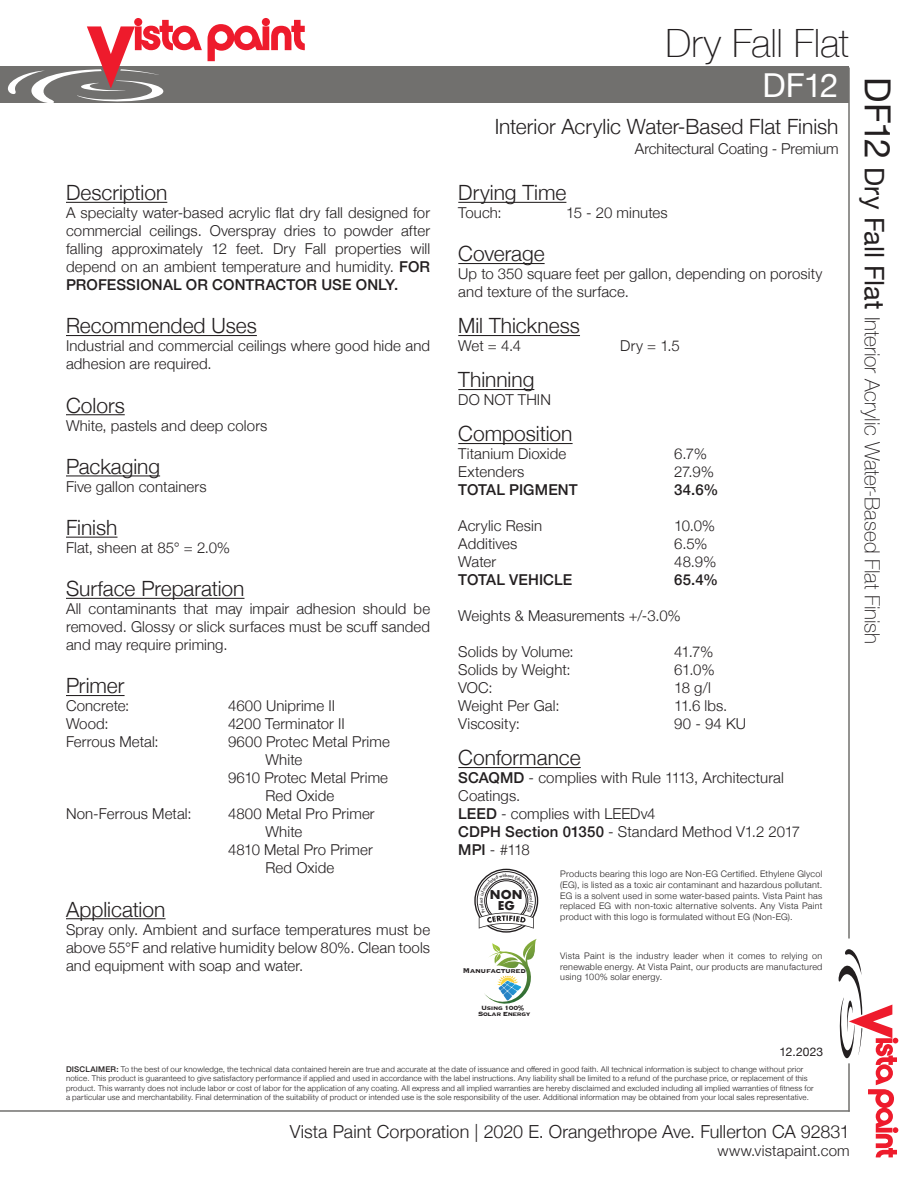
<style>
.page{position:relative;width:918px;height:1188px;background:#fff}
.page>*{position:absolute;margin:0;border:0;box-sizing:border-box;transform-origin:0 0}
.t1{font:100 39px "Helvetica Neue";letter-spacing:-.005em;color:#231f20}
.t2{font:33px "Helvetica Neue";color:#fff}
.t3{font:300 21px "Helvetica Neue";color:#231f20}
.t4{font:100 21px "Helvetica Neue";letter-spacing:-.005em;color:#231f20}
.t5{font:300 18px "Helvetica Neue";letter-spacing:.005em;color:#231f20}
.t6{font:300 15px/18px "Helvetica Neue";letter-spacing:.005em;color:#231f20;text-align:justify}
.t7{font:500 15px "Helvetica Neue";letter-spacing:.005em;color:#231f20}
.t8{font:12px "Helvetica Neue";letter-spacing:.005em;color:#231f20}
.t9{font:700 11.85px/11.4px "Futura";color:#231f20;text-align:center}
.t10{font:300 9px/10.8px "Helvetica Neue";letter-spacing:.03em;color:#231f20;text-align:justify}
.t11{font:700 8.85px "Copperplate";letter-spacing:-.05em;color:#231f20}
.t12{font:700 8.7px "Copperplate";letter-spacing:-.05em;color:#231f20}
.t13{font:700 7.95px/6.3px "Copperplate";letter-spacing:-.05em;color:#231f20;text-align:center}
.t14{font:300 7.8px/9.4px "Helvetica Neue";letter-spacing:.025em;color:#231f20}
.t15{font:500 4.35px "Futura";color:#231f20}
.s1{font-weight:500}
.s2{font-weight:400;font-size:36px}
.s3{font-weight:400;font-size:27px}
</style>
<div class="page">
<hr style="left:458px;top:202px;width:108px;height:1px;background:#231f20">
<hr style="left:458px;top:263px;width:87px;height:1px;background:#231f20">
<hr style="left:458px;top:335px;width:122px;height:1px;background:#231f20">
<hr style="left:458px;top:389px;width:76px;height:1px;background:#231f20">
<hr style="left:458px;top:443px;width:115px;height:1px;background:#231f20">
<hr style="left:458px;top:767px;width:123px;height:1px;background:#231f20">
<div style="left:0;top:66px;width:849px;height:37px;background:#71706e"></div>
<svg style="left:208px;top:20px;width:97px;height:41px"></svg>
<svg style="left:8px;top:20px;width:194px;height:83px"></svg>
<svg style="left:839px;top:949px;width:59px;height:208px"></svg>
<hr style="left:848px;top:68px;width:2px;height:871px;background:#71706e">
<hr style="left:0;top:1110px;width:850px;height:2px;background:#71706e">
<hr style="left:848px;top:1063px;width:2px;height:49px;background:#71706e">
<hr style="left:66px;top:202px;width:101px;height:1px;background:#231f20">
<hr style="left:66px;top:335px;width:191px;height:1px;background:#231f20">
<hr style="left:66px;top:414px;width:59px;height:1px;background:#231f20">
<hr style="left:66px;top:475px;width:94px;height:1px;background:#231f20">
<hr style="left:66px;top:537px;width:52px;height:1px;background:#231f20">
<hr style="left:66px;top:598px;width:178px;height:1px;background:#231f20">
<hr style="left:66px;top:695px;width:59px;height:1px;background:#231f20">
<hr style="left:66px;top:918px;width:100px;height:1px;background:#231f20">
<svg style="left:484px;top:939px;width:53px;height:65px"></svg>
<div style="left:460px;top:968px;width:66px;height:8px;background:#fff;border-radius:3px"></div>
<div style="left:474px;top:869px;width:64px;height:64px;border:1px solid #231f20;border-radius:50%"></div>
<div style="left:477px;top:871px;width:59px;height:59px;border:1px solid #231f20;border-radius:50%"></div>
<svg style="left:479px;top:874px;width:55px;height:55px"></svg>
<p class="t3" style="left:66px;top:176px;width:103px">Description</p>
<p class="t6" style="left:66px;top:203px;width:366px">A specialty water-based acrylic flat dry fall designed for commercial ceilings. Overspray dries to powder after falling approximately 12 feet. Dry Fall properties will depend on an ambient temperature and humidity. <span class="s1">FOR PROFESSIONAL OR CONTRACTOR USE ONLY.</span></p>
<p class="t3" style="left:66px;top:309px;width:192px">Recommended Uses</p>
<p class="t6" style="left:66px;top:336px;width:366px">Industrial and commercial ceilings where good hide and adhesion are required.</p>
<p class="t3" style="left:66px;top:388px;width:60px">Colors</p>
<p class="t6" style="left:66px;top:415px;width:203px">White, pastels and deep colors</p>
<p class="t3" style="left:66px;top:449px;width:96px">Packaging</p>
<p class="t6" style="left:66px;top:476px;width:142px">Five gallon containers</p>
<p class="t3" style="left:66px;top:511px;width:53px">Finish</p>
<p class="t6" style="left:66px;top:538px;width:166px">Flat, sheen at 85° = 2.0%</p>
<p class="t3" style="left:66px;top:572px;width:180px">Surface Preparation</p>
<p class="t6" style="left:66px;top:599px;width:366px">All contaminants that may impair adhesion should be removed. Glossy or slick surfaces must be scuff sanded and may require priming.</p>
<p class="t3" style="left:66px;top:669px;width:60px">Primer</p>
<p class="t6" style="left:66px;top:696px;width:65px">Concrete:</p>
<p class="t6" style="left:228px;top:696px;width:109px">4600 Uniprime II</p>
<p class="t6" style="left:66px;top:714px;width:44px">Wood:</p>
<p class="t6" style="left:228px;top:714px;width:118px">4200 Terminator II</p>
<p class="t6" style="left:66px;top:732px;width:94px">Ferrous Metal:</p>
<p class="t6" style="left:228px;top:732px;width:163px">9600 Protec Metal Prime</p>
<p class="t6" style="left:266px;top:750px;width:38px">White</p>
<p class="t6" style="left:228px;top:768px;width:162px">9610 Protec Metal Prime</p>
<p class="t6" style="left:266px;top:786px;width:70px">Red Oxide</p>
<p class="t6" style="left:66px;top:804px;width:127px">Non-Ferrous Metal:</p>
<p class="t6" style="left:228px;top:804px;width:148px">4800 Metal Pro Primer</p>
<p class="t6" style="left:266px;top:822px;width:38px">White</p>
<p class="t6" style="left:228px;top:840px;width:146px">4810 Metal Pro Primer</p>
<p class="t6" style="left:266px;top:858px;width:70px">Red Oxide</p>
<p class="t3" style="left:66px;top:892px;width:101px">Application</p>
<p class="t6" style="left:66px;top:919px;width:366px">Spray only. Ambient and surface temperatures must be above 55°F and relative humidity below 80%. Clean tools and equipment with soap and water.</p>
<p class="t1" style="left:666px;top:13px;width:185px">Dry Fall Flat</p>
<p class="t2" style="left:762px;top:62px;width:78px">DF12</p>
<p class="t4" style="left:888px;top:77px;width:568px;rotate:90deg"><span class="s2">DF12</span> <span class="s3">Dry Fall Flat</span> Interior Acrylic Water-Based Flat Finish</p>
<p class="t3" style="left:495px;top:110px;width:345px">Interior Acrylic Water-Based Flat Finish</p>
<p class="t6" style="left:635px;top:139px;width:205px">Architectural Coating - Premium</p>
<p class="t3" style="left:458px;top:176px;width:110px">Drying Time</p>
<p class="t6" style="left:458px;top:203px;width:45px">Touch:</p>
<p class="t6" style="left:566px;top:203px;width:103px">15 - 20 minutes</p>
<p class="t3" style="left:458px;top:237px;width:88px">Coverage</p>
<p class="t6" style="left:458px;top:264px;width:366px">Up to 350 square feet per gallon, depending on porosity and texture of the surface.</p>
<p class="t3" style="left:458px;top:309px;width:123px">Mil Thickness</p>
<p class="t6" style="left:458px;top:336px;width:64px">Wet = 4.4</p>
<p class="t6" style="left:620px;top:336px;width:61px">Dry = 1.5</p>
<p class="t3" style="left:458px;top:363px;width:78px">Thinning</p>
<p class="t6" style="left:458px;top:390px;width:94px">DO NOT THIN</p>
<p class="t3" style="left:458px;top:417px;width:116px">Composition</p>
<p class="t6" style="left:458px;top:444px;width:110px">Titanium Dioxide</p>
<p class="t6" style="left:674px;top:444px;width:34px">6.7%</p>
<p class="t6" style="left:458px;top:462px;width:68px">Extenders</p>
<p class="t6" style="left:674px;top:462px;width:41px">27.9%</p>
<p class="t7" style="left:458px;top:478px;width:121px">TOTAL PIGMENT</p>
<p class="t7" style="left:674px;top:478px;width:46px">34.6%</p>
<p class="t6" style="left:458px;top:516px;width:85px">Acrylic Resin</p>
<p class="t6" style="left:674px;top:516px;width:42px">10.0%</p>
<p class="t6" style="left:458px;top:534px;width:61px">Additives</p>
<p class="t6" style="left:674px;top:534px;width:35px">6.5%</p>
<p class="t6" style="left:458px;top:552px;width:39px">Water</p>
<p class="t6" style="left:674px;top:552px;width:44px">48.9%</p>
<p class="t7" style="left:458px;top:568px;width:116px">TOTAL VEHICLE</p>
<p class="t7" style="left:674px;top:568px;width:45px">65.4%</p>
<p class="t6" style="left:458px;top:606px;width:224px">Weights &amp; Measurements +/-3.0%</p>
<p class="t6" style="left:458px;top:642px;width:117px">Solids by Volume:</p>
<p class="t6" style="left:674px;top:642px;width:41px">41.7%</p>
<p class="t6" style="left:458px;top:660px;width:114px">Solids by Weight:</p>
<p class="t6" style="left:674px;top:660px;width:42px">61.0%</p>
<p class="t6" style="left:458px;top:678px;width:36px">VOC:</p>
<p class="t6" style="left:674px;top:678px;width:38px">18 g/l</p>
<p class="t6" style="left:458px;top:696px;width:103px">Weight Per Gal:</p>
<p class="t6" style="left:674px;top:696px;width:55px">11.6 lbs.</p>
<p class="t6" style="left:458px;top:714px;width:63px">Viscosity:</p>
<p class="t6" style="left:674px;top:714px;width:73px">90 - 94 KU</p>
<p class="t3" style="left:458px;top:741px;width:124px">Conformance</p>
<p class="t6" style="left:458px;top:768px;width:327px"><span class="s1">SCAQMD</span> - complies with Rule 1113, Architectural</p>
<p class="t6" style="left:458px;top:786px;width:64px">Coatings.</p>
<p class="t6" style="left:458px;top:804px;width:199px"><span class="s1">LEED</span> - complies with LEEDv4</p>
<p class="t6" style="left:458px;top:822px;width:343px"><span class="s1">CDPH Section 01350</span> - Standard Method V1.2 2017</p>
<p class="t6" style="left:458px;top:840px;width:73px"><span class="s1">MPI</span> - #118</p>
<p class="t15" style="left:505px;top:873px;width:4px">h</p>
<p class="t9" style="left:490px;top:889px;width:34px">NON<br>EG</p>
<p class="t11" style="left:462px;top:965px;width:65px">Manufactured</p>
<p class="t13" style="left:478px;top:1004px;width:54px">Using 100%<br>Solar Energy</p>
<p class="t12" style="left:463px;top:965px;width:64px">Manufactured</p>
<p class="t10" style="left:560px;top:868px;width:264px">Products bearing this logo are Non-EG Certified. Ethylene Glycol (EG), is listed as a toxic air contaminant and hazardous pollutant.<br>EG is a solvent used in some water-based paints. Vista Paint has replaced EG with non-toxic alternative solvents. Any Vista Paint product with this logo is formulated without EG (Non-EG).</p>
<p class="t10" style="left:560px;top:949px;width:264px">Vista Paint is the industry leader when it comes to relying on renewable energy. At Vista Paint, our products are manufactured using 100% solar energy.</p>
<p class="t8" style="left:780px;top:1043px;width:45px">12.2023</p>
<p class="t14" style="left:66px;top:1064px;width:749px"><span class="s1">DISCLAIMER:</span> To the best of our knowledge, the technical data contained herein are true and accurate at the date of issuance and offered in good faith. All technical information is subject to change without prior notice. This product is guaranteed to give satisfactory performance if applied and used in accordance with the label instructions. Any liability shall be limited to a refund of the purchase price, or replacement of this product. This warranty does not include labor or cost of labor for the application of any coating. All express and all implied warranties are hereby disclaimed and excluded including all implied warranties of fitness for</p>
<p class="t14" style="left:66px;top:1092px;width:744px">a particular use and merchantability. Final determination of the suitability of product or intended use is the sole responsibility of the user. Additional information may be obtained from your local sales representative.</p>
<p class="t5" style="left:290px;top:1117px;width:561px">Vista Paint Corporation | 2020 E. Orangethrope Ave. Fullerton CA 92831</p>
<p class="t6" style="left:718px;top:1140px;width:134px">www.vistapaint.com</p>
</div>
